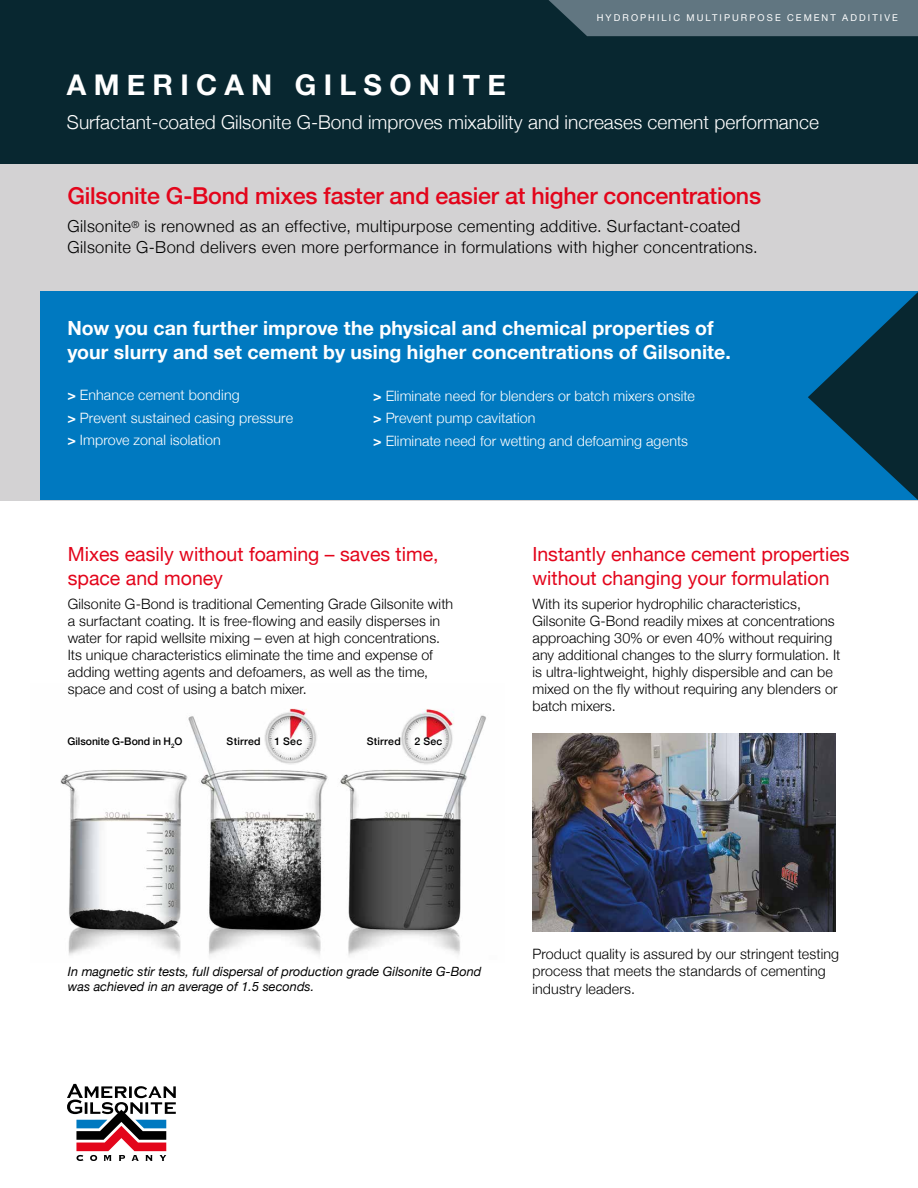
<style>
.page{position:relative;width:918px;height:1188px;background:#fff}
.page>*{position:absolute;margin:0;border:0;box-sizing:border-box;transform-origin:0 0}
.t1{font:700 28.5px "Helvetica Neue";letter-spacing:.255em;color:#fff}
.t2{font:500 23.25px "Helvetica Neue";letter-spacing:-.01em;color:#e3051b}
.t3{font:700 19.5px/23.4px "Helvetica Neue";letter-spacing:.005em;color:#fff}
.t4{font:19.5px/24px "Helvetica Neue";color:#e3051b}
.t5{font:300 19.2px "Helvetica Neue";color:#fff}
.t6{font:300 16.5px/21px "Helvetica Neue";letter-spacing:.025em;color:#000}
.t7{font:300 14.25px/17.1px "Helvetica Neue";letter-spacing:.01em;color:#000}
.t8{font:300 14.25px/22.5px "Helvetica Neue";letter-spacing:.01em;color:#fff}
.t9{font:italic 12.75px/15.3px "Helvetica Neue";color:#000}
.t10{font:500 10.5px "Helvetica Neue";letter-spacing:.02em;color:#000}
.t11{font:500 10.5px "Helvetica Neue";letter-spacing:-.005em;color:#000}
.t12{font:9.3px "Helvetica Neue";letter-spacing:.22em;color:#fff}
.t13{font:500 6.15px "Helvetica Neue";color:#000}
.s1{font-weight:700}
</style>
<div class="page">
<div style="left:0;top:0;width:918px;height:164px;background:#082730"></div>
<svg style="left:67px;top:1084px;width:109px;height:77px"></svg>
<div style="left:0;top:164px;width:918px;height:337px;background:#d3d2d3"></div>
<div style="left:40px;top:291px;width:878px;height:209px;background:#0079c0"></div>
<div style="left:549px;top:0;width:369px;height:36px;background:#617681"></div>
<img style="left:532px;top:734px;width:303px;height:198px">
<img style="left:60px;top:708px;width:426px;height:248px">
<svg style="left:808px;top:292px;width:110px;height:208px"></svg>
<h1 class="t1" style="left:67px;top:63px;width:441px">AMERICAN GILSONITE</h1>
<p class="t12" style="left:597px;top:11px;width:303px">HYDROPHILIC MULTIPURPOSE CEMENT ADDITIVE</p>
<h3 class="t5" style="left:67px;top:106px;width:754px">Surfactant-coated Gilsonite G-Bond improves mixability and increases cement performance</h3>
<h2 class="t2" style="left:68px;top:177px;width:695px">Gilsonite G-Bond mixes faster and easier at higher concentrations</h2>
<p class="t6" style="left:68px;top:215px;width:692px">Gilsonite<sup>®</sup> is renowned as an effective, multipurpose cementing additive. Surfactant-coated<br>Gilsonite G-Bond delivers even more performance in formulations with higher concentrations.</p>
<h3 class="t3" style="left:67px;top:317px;width:665px">Now you can further improve the physical and chemical properties of your slurry and set cement by using higher concentrations of Gilsonite.</h3>
<p class="t8" style="left:67px;top:383px;width:227px"><span class="s1">&gt;</span> Enhance cement bonding<br><span class="s1">&gt;</span> Prevent sustained casing pressure <span class="s1">&gt;</span> Improve zonal isolation</p>
<p class="t8" style="left:373px;top:383px;width:323px"><span class="s1">&gt;</span> Eliminate need for blenders or batch mixers onsite <span class="s1">&gt;</span> Prevent pump cavitation<br><span class="s1">&gt;</span> Eliminate need for wetting and defoaming agents</p>
<h3 class="t4" style="left:68px;top:543px;width:372px">Mixes easily without foaming – saves time, space and money</h3>
<p class="t7" style="left:68px;top:594px;width:387px">Gilsonite G-Bond is traditional Cementing Grade Gilsonite with a surfactant coating. It is free-flowing and easily disperses in water for rapid wellsite mixing – even at high concentrations.<br>Its unique characteristics eliminate the time and expense of adding wetting agents and defoamers, as well as the time, space and cost of using a batch mixer.</p>
<p class="t11" style="left:67px;top:733px;width:105px">Gilsonite G-Bond in H</p>
<p class="t10" style="left:227px;top:733px;width:36px">Stirred</p>
<p class="t10" style="left:274px;top:733px;width:29px">1 Sec</p>
<p class="t10" style="left:367px;top:733px;width:36px">Stirred</p>
<p class="t10" style="left:415px;top:733px;width:29px">2 Sec</p>
<p class="t13" style="left:171px;top:741px;width:13px">2<sup>O</sup></p>
<h3 class="t4" style="left:532px;top:543px;width:319px">Instantly enhance cement properties without changing your formulation</h3>
<p class="t7" style="left:532px;top:594px;width:310px">With its superior hydrophilic characteristics, Gilsonite G-Bond readily mixes at concentrations approaching 30% or even 40% without requiring any additional changes to the slurry formulation. It is ultra-lightweight, highly dispersible and can be mixed on the fly without requiring any blenders or batch mixers.</p>
<p class="t9" style="left:68px;top:964px;width:415px">In magnetic stir tests, full dispersal of production grade Gilsonite G-Bond was achieved in an average of 1.5 seconds.</p>
<p class="t7" style="left:532px;top:945px;width:308px">Product quality is assured by our stringent testing process that meets the standards of cementing industry leaders.</p>
</div>
